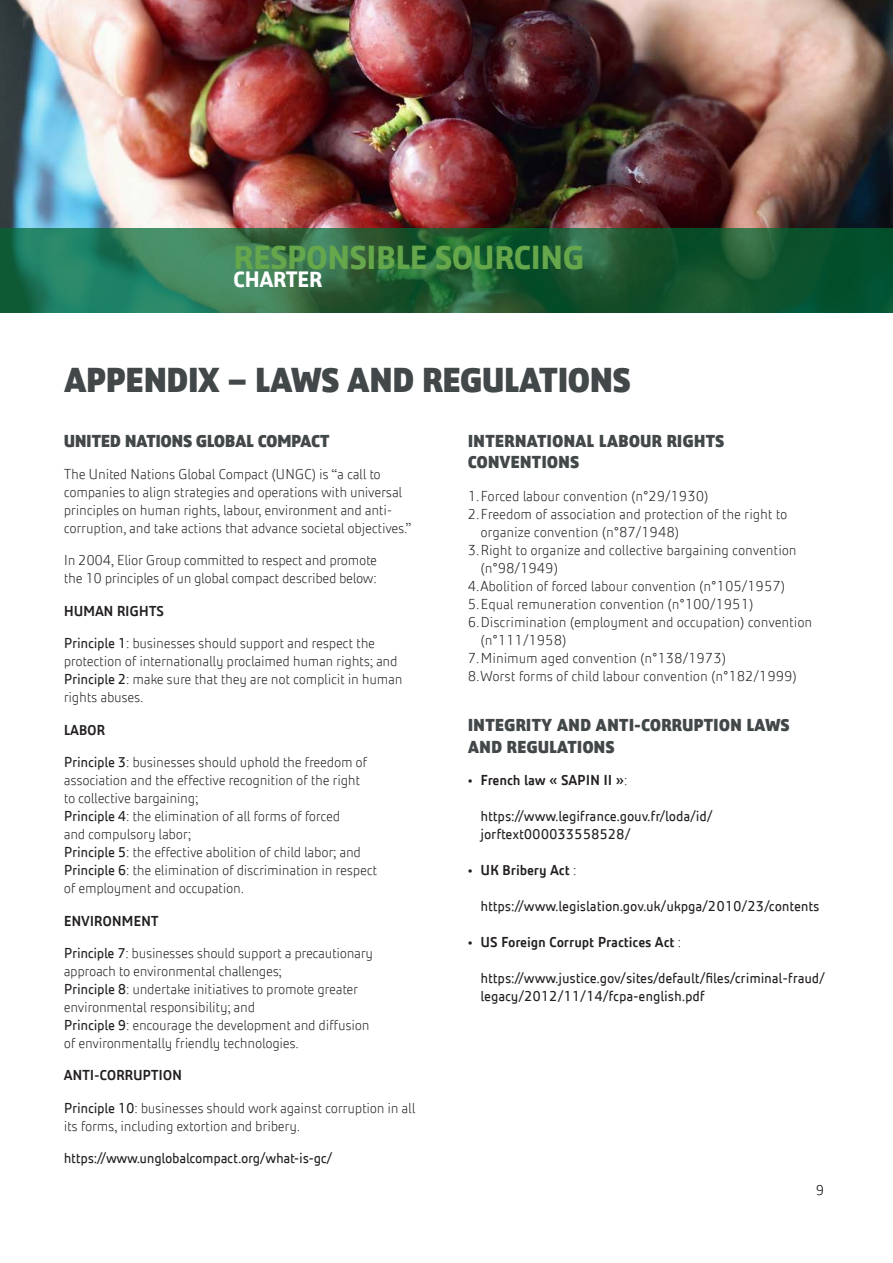
<style>
.page{position:relative;width:893px;height:1263px;background:#fff}
.page>*{position:absolute;margin:0;border:0;box-sizing:border-box;transform-origin:0 0}
.t1{font:800 36px "Elior";letter-spacing:-.03em;color:#424749}
.t2{font:700 34.8px "Elior";letter-spacing:-.03em;color:#66a74b}
.t3{font:700 23.25px "Elior";letter-spacing:-.03em;color:#fff}
.t4{font:800 18px/21.6px "Elior";letter-spacing:-.01em;color:#424749}
.t5{font:800 18px "Elior";letter-spacing:-.03em;color:#424749}
.t6{font:300 15px/18px "Elior";letter-spacing:-.02em;color:#231f20}
.t7{font:15px/18px "Elior";letter-spacing:-.01em;color:#231f20}
.t8{font:500 15px "Elior";letter-spacing:-.02em;color:#231f20}
.t9{font:300 15px "Elior";color:#000001}
.s1{font-weight:400}
.s2{font-weight:300}
</style>
<div class="page">
<img style="left:0;top:0;width:893px;height:228px">
<svg style="left:0;top:228px;width:893px;height:85px;background:#216540"></svg>
<p class="t2" style="left:233px;top:231px;width:353px">RESPONSIBLE SOURCING</p>
<p class="t3" style="left:233px;top:262px;width:91px">CHARTER</p>
<p class="t1" style="left:64px;top:352px;width:569px">APPENDIX – LAWS AND REGULATIONS</p>
<p class="t5" style="left:64px;top:427px;width:267px">UNITED NATIONS GLOBAL COMPACT</p>
<p class="t6" style="left:64px;top:464px;width:349px">The United Nations Global Compact (UNGC) is “a call to companies to align strategies and operations with universal principles on human rights, labour, environment and anti&shy;corruption, and take actions that advance societal objectives.”</p>
<p class="t6" style="left:64px;top:550px;width:315px">In 2004, Elior Group committed to respect and promote</p>
<p class="t6" style="left:64px;top:568px;width:314px">the 10 principles of un global compact described below:</p>
<p class="t8" style="left:64px;top:599px;width:102px">HUMAN RIGHTS</p>
<p class="t6" style="left:64px;top:633px;width:335px"><span class="s1">Principle 1</span>: businesses should support and respect the protection of internationally proclaimed human rights; and</p>
<p class="t6" style="left:64px;top:669px;width:340px"><span class="s1">Principle 2</span>: make sure that they are not complicit in human rights abuses.</p>
<p class="t8" style="left:64px;top:718px;width:43px">LABOR</p>
<p class="t6" style="left:64px;top:752px;width:305px"><span class="s1">Principle 3</span>: businesses should uphold the freedom of association and the effective recognition of the right</p>
<p class="t6" style="left:64px;top:788px;width:136px">to collective bargaining;</p>
<p class="t6" style="left:64px;top:806px;width:278px"><span class="s1">Principle 4</span>: the elimination of all forms of forced</p>
<p class="t6" style="left:64px;top:824px;width:129px">and compulsory labor;</p>
<p class="t6" style="left:64px;top:842px;width:299px"><span class="s1">Principle 5</span>: the effective abolition of child labor; and</p>
<p class="t6" style="left:64px;top:860px;width:315px"><span class="s1">Principle 6</span>: the elimination of discrimination in respect</p>
<p class="t6" style="left:64px;top:878px;width:182px">of employment and occupation.</p>
<p class="t8" style="left:64px;top:909px;width:97px">ENVIRONMENT</p>
<p class="t6" style="left:64px;top:942px;width:311px"><span class="s1">Principle 7</span>: businesses should support a precautionary approach to environmental challenges;</p>
<p class="t6" style="left:64px;top:978px;width:296px"><span class="s1">Principle 8</span>: undertake initiatives to promote greater environmental responsibility; and</p>
<p class="t6" style="left:64px;top:1014px;width:307px"><span class="s1">Principle 9</span>: encourage the development and diffusion</p>
<p class="t6" style="left:64px;top:1032px;width:237px">of environmentally friendly technologies.</p>
<p class="t8" style="left:64px;top:1064px;width:120px">ANTI-CORRUPTION</p>
<p class="t6" style="left:64px;top:1097px;width:353px"><span class="s1">Principle 10</span>: businesses should work against corruption in all its forms, including extortion and bribery.</p>
<p class="t7" style="left:64px;top:1148px;width:270px">https://www.unglobalcompact.org/what-is-gc/</p>
<p class="t4" style="left:468px;top:428px;width:258px">INTERNATIONAL LABOUR RIGHTS<br>CONVENTIONS</p>
<p class="t6" style="left:468px;top:485px;width:242px">1.Forced labour convention (n°29/1930)</p>
<p class="t6" style="left:480px;top:503px;width:309px;text-indent:-13px">2.Freedom of association and protection of the right to organize convention (n°87/1948)</p>
<p class="t6" style="left:480px;top:539px;width:318px;text-indent:-13px">3.Right to organize and collective bargaining convention (n°98/1949)</p>
<p class="t6" style="left:468px;top:575px;width:319px">4.Abolition of forced labour convention (n°105/1957)</p>
<p class="t6" style="left:468px;top:593px;width:287px">5.Equal remuneration convention (n°100/1951)</p>
<p class="t6" style="left:480px;top:611px;width:333px;text-indent:-13px">6.Discrimination (employment and occupation) convention (n°111/1958)</p>
<p class="t6" style="left:468px;top:647px;width:260px">7.Minimum aged convention (n°138/1973)</p>
<p class="t6" style="left:468px;top:665px;width:331px">8.Worst forms of child labour convention (n°182/1999)</p>
<p class="t4" style="left:468px;top:713px;width:324px">INTEGRITY AND ANTI-CORRUPTION LAWS<br>AND REGULATIONS</p>
<p class="t8" style="left:468px;top:769px;width:161px">• French law « SAPIN II »<span class="s2">:</span></p>
<p class="t7" style="left:480px;top:806px;width:234px">https://www.legifrance.gouv.fr/loda/id/ jorftext000033558528/</p>
<p class="t8" style="left:468px;top:859px;width:110px">• UK Bribery Act <span class="s2">:</span></p>
<p class="t7" style="left:480px;top:896px;width:341px">https://www.legislation.gov.uk/ukpga/2010/23/contents</p>
<p class="t8" style="left:468px;top:931px;width:215px">• US Foreign Corrupt Practices Act <span class="s2">:</span></p>
<p class="t7" style="left:480px;top:968px;width:346px">https://www.justice.gov/sites/default/files/criminal-fraud/ legacy/2012/11/14/fcpa-english.pdf</p>
<p class="t9" style="left:816px;top:1178px;width:10px">9</p>
</div>
